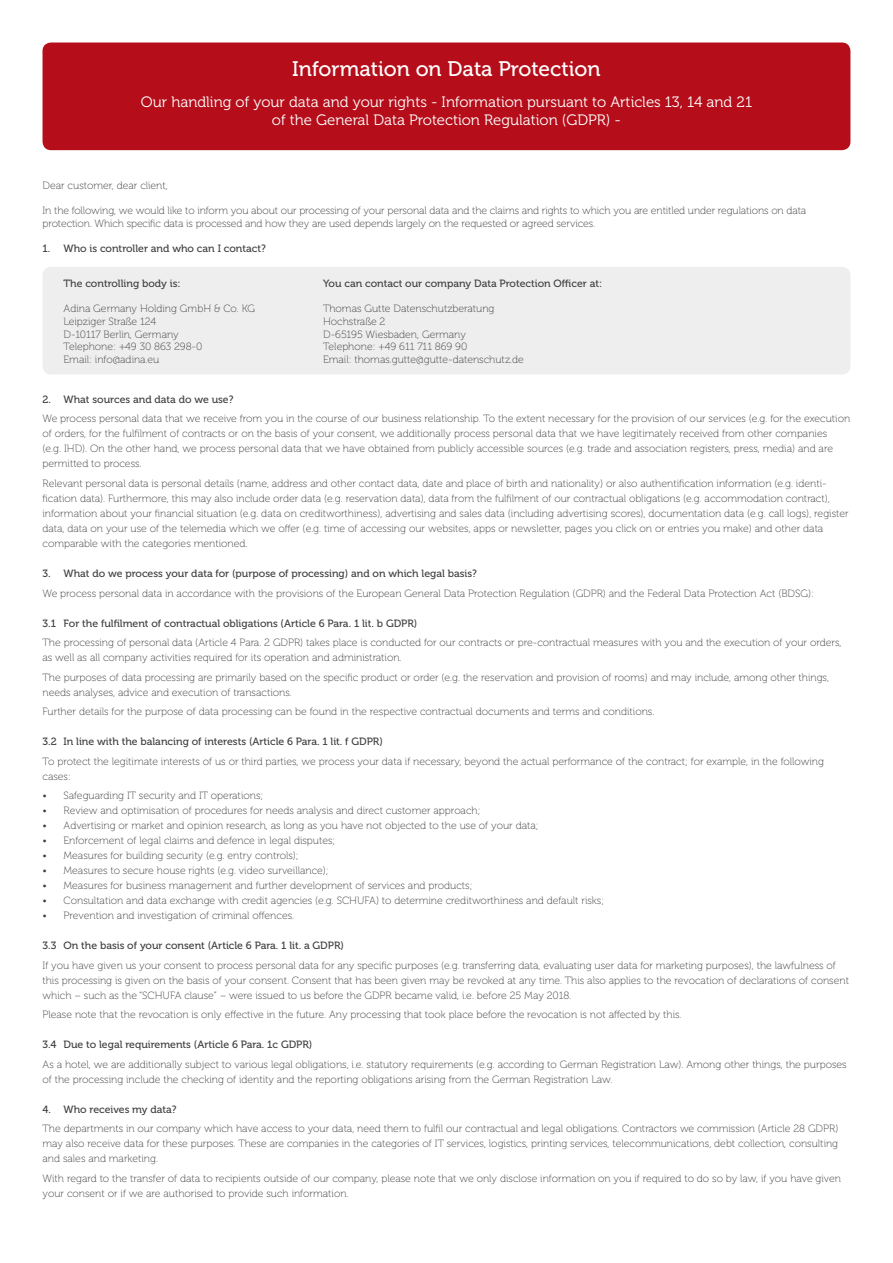
<style>
.page{position:relative;width:893px;height:1263px;background:#fff}
.page>*{position:absolute;margin:0;border:0;box-sizing:border-box;transform-origin:0 0}
.t1{font:21px "Museo 500";color:#fff}
.t2{font:15px/18px "Museo 300";color:#fff;text-align:center}
.t3{font:10.5px/15px "Museo 100";color:#3e3e3f}
.t4{font:10.5px "Museo 500";color:#3e3e3f}
</style>
<div class="page">
<div style="left:43px;top:43px;width:807px;height:107px;background:#b50e1a;border-radius:9px"></div>
<div style="left:43px;top:267px;width:807px;height:107px;background:#eeeeef;border-radius:9px"></div>
<h1 class="t1" style="left:292px;top:58px;width:310px">Information on Data Protection</h1>
<h2 class="t2" style="left:141px;top:93px;width:613px">Our handling of your data and your rights - Information pursuant to Articles 13, 14 and 21 of the General Data Protection Regulation (GDPR) -</h2>
<p class="t3" style="left:43px;top:178px;width:127px">Dear customer, dear client,</p>
<p class="t3" style="left:43px;top:205px;width:765px;line-height:12.6px">In the following, we would like to inform you about our processing of your personal data and the claims and rights to which you are entitled under regulations on data protection. Which specific data is processed and how they are used depends largely on the requested or agreed services.</p>
<p class="t4" style="left:43px;top:243px;width:225px">1. Who is controller and who can I contact?</p>
<p class="t4" style="left:64px;top:278px;width:119px">The controlling body is:</p>
<p class="t4" style="left:323px;top:278px;width:281px">You can contact our company Data Protection Officer at:</p>
<p class="t3" style="left:64px;top:301px;width:193px">Adina Germany Holding GmbH &amp; Co. KG</p>
<p class="t3" style="left:323px;top:301px;width:173px">Thomas Gutte Datenschutzberatung</p>
<p class="t3" style="left:64px;top:314px;width:94px">Leipziger Straße 124</p>
<p class="t3" style="left:323px;top:314px;width:64px">Hochstraße 2</p>
<p class="t3" style="left:64px;top:327px;width:117px">D-10117 Berlin, Germany</p>
<p class="t3" style="left:323px;top:327px;width:144px">D-65195 Wiesbaden, Germany</p>
<p class="t3" style="left:64px;top:339px;width:140px">Telephone: +49 30 863 298-0</p>
<p class="t3" style="left:323px;top:339px;width:146px">Telephone: +49 611 711 869 90</p>
<p class="t3" style="left:64px;top:352px;width:97px">Email: info@adina.eu</p>
<p class="t3" style="left:323px;top:352px;width:202px">Email: thomas.gutte@gutte-datenschutz.de</p>
<p class="t4" style="left:43px;top:394px;width:193px">2. What sources and data do we use?</p>
<p class="t3" style="left:43px;top:412px;width:809px">We process personal data that we receive from you in the course of our business relationship. To the extent necessary for the provision of our services (e.g. for the execution of orders, for the fulfilment of contracts or on the basis of your consent, we additionally process personal data that we have legitimately received from other companies<br>(e.g. IHD). On the other hand, we process personal data that we have obtained from publicly accessible sources (e.g. trade and association registers, press, media) and are permitted to process.</p>
<p class="t3" style="left:43px;top:476px;width:808px">Relevant personal data is personal details (name, address and other contact data, date and place of birth and nationality) or also authentification information (e.g. identi&shy;fication data). Furthermore, this may also include order data (e.g. reservation data), data from the fulfilment of our contractual obligations (e.g. accommodation contract), information about your financial situation (e.g. data on creditworthiness), advertising and sales data (including advertising scores), documentation data (e.g. call logs), register data, data on your use of the telemedia which we offer (e.g. time of accessing our websites, apps or newsletter, pages you click on or entries you make) and other data comparable with the categories mentioned.</p>
<p class="t4" style="left:43px;top:568px;width:436px">3. What do we process your data for (purpose of processing) and on which legal basis?</p>
<p class="t3" style="left:43px;top:586px;width:773px">We process personal data in accordance with the provisions of the European General Data Protection Regulation (GDPR) and the Federal Data Protection Act (BDSG):</p>
<p class="t4" style="left:43px;top:617px;width:376px">3.1 For the fulfilment of contractual obligations (Article 6 Para. 1 lit. b GDPR)</p>
<p class="t3" style="left:43px;top:635px;width:800px">The processing of personal data (Article 4 Para. 2 GDPR) takes place is conducted for our contracts or pre-contractual measures with you and the execution of your orders, as well as all company activities required for its operation and administration.</p>
<p class="t3" style="left:43px;top:670px;width:788px">The purposes of data processing are primarily based on the specific product or order (e.g. the reservation and provision of rooms) and may include, among other things, needs analyses, advice and execution of transactions.</p>
<p class="t3" style="left:43px;top:704px;width:613px">Further details for the purpose of data processing can be found in the respective contractual documents and terms and conditions.</p>
<p class="t4" style="left:43px;top:736px;width:342px">3.2 In line with the balancing of interests (Article 6 Para. 1 lit. f GDPR)</p>
<p class="t3" style="left:43px;top:754px;width:783px">To protect the legitimate interests of us or third parties, we process your data if necessary, beyond the actual performance of the contract; for example, in the following cases:</p>
<p class="t3" style="left:43px;top:788px;width:222px">• Safeguarding IT security and IT operations;</p>
<p class="t3" style="left:43px;top:803px;width:440px">• Review and optimisation of procedures for needs analysis and direct customer approach;</p>
<p class="t3" style="left:43px;top:818px;width:498px">• Advertising or market and opinion research, as long as you have not objected to the use of your data;</p>
<p class="t3" style="left:43px;top:833px;width:294px">• Enforcement of legal claims and defence in legal disputes;</p>
<p class="t3" style="left:43px;top:848px;width:258px">• Measures for building security (e.g. entry controls);</p>
<p class="t3" style="left:43px;top:863px;width:288px">• Measures to secure house rights (e.g. video surveillance);</p>
<p class="t3" style="left:43px;top:878px;width:432px">• Measures for business management and further development of services and products;</p>
<p class="t3" style="left:43px;top:893px;width:563px">• Consultation and data exchange with credit agencies (e.g. SCHUFA) to determine creditworthiness and default risks;</p>
<p class="t3" style="left:43px;top:908px;width:253px">• Prevention and investigation of criminal offences.</p>
<p class="t4" style="left:43px;top:940px;width:303px">3.3 On the basis of your consent (Article 6 Para. 1 lit. a GDPR)</p>
<p class="t3" style="left:43px;top:958px;width:808px">If you have given us your consent to process personal data for any specific purposes (e.g. transferring data, evaluating user data for marketing purposes), the lawfulness of this processing is given on the basis of your consent. Consent that has been given may be revoked at any time. This also applies to the revocation of declarations of consent which – such as the “SCHUFA clause” – were issued to us before the GDPR became valid, i.e. before 25 May 2018.</p>
<p class="t3" style="left:43px;top:1007px;width:641px">Please note that the revocation is only effective in the future. Any processing that took place before the revocation is not affected by this.</p>
<p class="t4" style="left:43px;top:1039px;width:271px">3.4 Due to legal requirements (Article 6 Para. 1c GDPR)</p>
<p class="t3" style="left:43px;top:1057px;width:806px">As a hotel, we are additionally subject to various legal obligations, i.e. statutory requirements (e.g. according to German Registration Law). Among other things, the purposes of the processing include the checking of identity and the reporting obligations arising from the German Registration Law.</p>
<p class="t4" style="left:43px;top:1103px;width:136px">4. Who receives my data?</p>
<p class="t3" style="left:43px;top:1121px;width:797px;text-align:justify">The departments in our company which have access to your data, need them to fulfil our contractual and legal obligations. Contractors we commission (Article 28 GDPR) may also receive data for these purposes. These are companies in the categories of IT services, logistics, printing services, telecommunications, debt collection, consulting and sales and marketing.</p>
<p class="t3" style="left:43px;top:1171px;width:800px">With regard to the transfer of data to recipients outside of our company, please note that we only disclose information on you if required to do so by law, if you have given your consent or if we are authorised to provide such information.</p>
</div>
